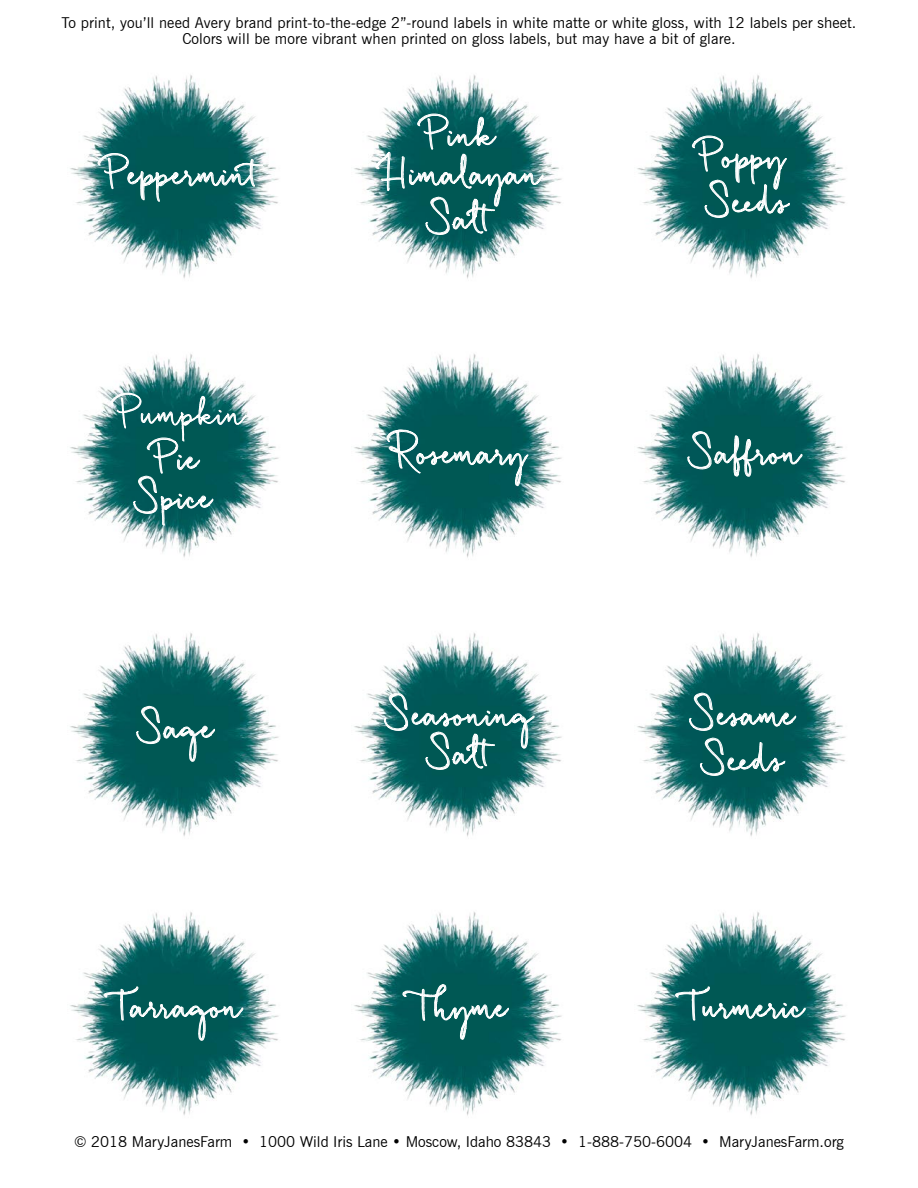
<style>
.page{position:relative;width:918px;height:1188px;background:#fff}
.page>*{position:absolute;margin:0;border:0;box-sizing:border-box;transform-origin:0 0}
.t1{font:italic 700 33.15px/39px "Quickpen";color:#fff;text-align:center;scale:.77 1}
.t2{font:italic 33.15px "Quickpen";color:#fff;scale:.77 1}
.t3{font:15px/16.5px "News Gothic BT";letter-spacing:.01em;color:#000;text-align:center}
</style>
<div class="page">
<img style="left:70px;top:75px;width:209px;height:203px">
<img style="left:354px;top:75px;width:208px;height:204px">
<img style="left:637px;top:75px;width:209px;height:203px">
<img style="left:637px;top:354px;width:209px;height:203px">
<img style="left:354px;top:354px;width:208px;height:204px">
<img style="left:70px;top:354px;width:209px;height:203px">
<img style="left:70px;top:633px;width:209px;height:203px">
<img style="left:354px;top:633px;width:208px;height:204px">
<img style="left:637px;top:633px;width:209px;height:203px">
<img style="left:70px;top:912px;width:209px;height:203px">
<img style="left:354px;top:912px;width:208px;height:204px">
<img style="left:637px;top:912px;width:209px;height:203px">
<svg style="left:687px;top:431px;width:116px;height:48px;background:#25706d"></svg>
<svg style="left:689px;top:692px;width:107px;height:85px;background:#1e6c69"></svg>
<svg style="left:386px;top:428px;width:143px;height:66px;background:#1d6c6a"></svg>
<svg style="left:98px;top:148px;width:165px;height:60px;background:#297371"></svg>
<svg style="left:692px;top:131px;width:98px;height:88px;background:#226e6c"></svg>
<svg style="left:376px;top:109px;width:168px;height:127px;background:#438483"></svg>
<svg style="left:111px;top:389px;width:135px;height:137px;background:#2b7473"></svg>
<svg style="left:384px;top:692px;width:151px;height:79px;background:#267170"></svg>
<svg style="left:403px;top:984px;width:106px;height:63px;background:#196865"></svg>
<svg style="left:675px;top:982px;width:131px;height:71px;background:#136462"></svg>
<svg style="left:136px;top:706px;width:79px;height:60px;background:#1c6a67"></svg>
<svg style="left:103px;top:982px;width:141px;height:71px;background:#176765"></svg>
<p class="t3" style="left:62px;top:14px;width:796px">To print, you’ll need Avery brand print-to-the-edge 2”-round labels in white matte or white gloss, with 12 labels per sheet.<br>Colors will be more vibrant when printed on gloss labels, but may have a bit of glare.</p>
<h1 class="t1" style="left:111px;top:154px;width:233px">Peppermint</h1>
<h1 class="t2" style="left:124px;top:394px;width:187px">Pumpkin</h1>
<h1 class="t1" style="left:143px;top:439px;width:121px">Pie<br>Spice</h1>
<h1 class="t1" style="left:146px;top:708px;width:119px">Sage</h1>
<h1 class="t1" style="left:118px;top:987px;width:192px">Tarragon</h1>
<h1 class="t1" style="left:384px;top:115px;width:236px">Pink<br>Himalayan</h1>
<h1 class="t1" style="left:435px;top:199px;width:114px">Salt</h1>
<h1 class="t1" style="left:398px;top:433px;width:198px">Rosemary</h1>
<h1 class="t1" style="left:393px;top:695px;width:213px">Seasoning<br>Salt</h1>
<h1 class="t1" style="left:706px;top:134px;width:138px;line-height:45px;text-align:left">Poppy<br>Seeds</h1>
<h1 class="t1" style="left:697px;top:433px;width:166px">Saffron</h1>
<h1 class="t1" style="left:699px;top:692px;width:156px;line-height:45px">Sesame<br>Seeds</h1>
<h1 class="t1" style="left:419px;top:987px;width:146px">Thyme</h1>
<h1 class="t1" style="left:689px;top:987px;width:180px">Turmeric</h1>
<p class="t3" style="left:74px;top:1134px;width:771px">© 2018 MaryJanesFarm • 1000 Wild Iris Lane • Moscow, Idaho 83843 • 1-888-750-6004 • MaryJanesFarm.org</p>
</div>
